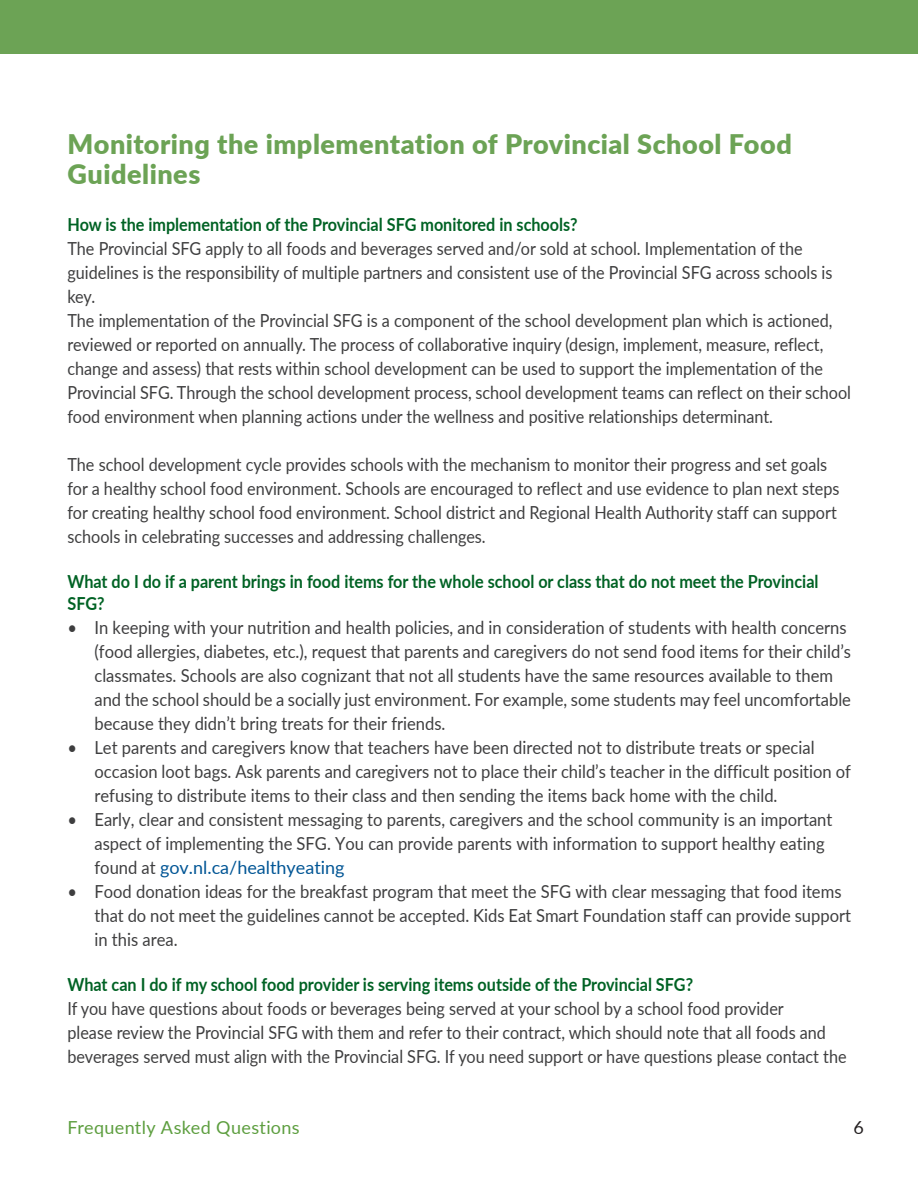
<style>
.page{position:relative;width:918px;height:1188px;background:#fff}
.page>*{position:absolute;margin:0;border:0;box-sizing:border-box;transform-origin:0 0}
.Second_Heading{font:900 27px/30px "Lato";letter-spacing:.02em;color:#6ca355}
.Text{font:18px/24px "Lato";color:#3e3e3f;scale:.9 1}
.Text-2{font:18px/24px "Lato";color:#3e3e3f;scale:.92 1}
.Section_Heading{font:700 18px/21.6px "Lato";color:#006224;scale:.9 1}
.t1{font:18px "Lato";letter-spacing:.02em;color:#5d9e3f}
.t2{font:18px "Lato";color:#231f20}
.s1{color:#005595}
</style>
<div class="page">
<div style="left:0;top:0;width:918px;height:54px;background:#6ca355"></div>
<p class="Second_Heading" style="left:68px;top:128px;width:726px">Monitoring the implementation of Provincial School Food<br>Guidelines</p>
<p class="Section_Heading" style="left:68px;top:213px;width:568px">How is the implementation of the Provincial SFG monitored in schools?</p>
<p class="Text" style="left:68px;top:235px;width:851px">The Provincial SFG apply to all foods and beverages served and/or sold at school. Implementation of the guidelines is the responsibility of multiple partners and consistent use of the Provincial SFG across schools is key.</p>
<p class="Text" style="left:68px;top:307px;width:872px">The implementation of the Provincial SFG is a component of the school development plan which is actioned, reviewed or reported on annually. The process of collaborative inquiry (design, implement, measure, reflect, change and assess) that rests within school development can be used to support the implementation of the Provincial SFG. Through the school development process, school development teams can reflect on their school food environment when planning actions under the wellness and positive relationships determinant.</p>
<p class="Text" style="left:68px;top:451px;width:859px">The school development cycle provides schools with the mechanism to monitor their progress and set goals for a healthy school food environment. Schools are encouraged to reflect and use evidence to plan next steps for creating healthy school food environment. School district and Regional Health Authority staff can support schools in celebrating successes and addressing challenges.</p>
<p class="Section_Heading" style="left:68px;top:570px;width:836px">What do I do if a parent brings in food items for the whole school or class that do not meet the Provincial<br>SFG?</p>
<p class="Text-2" style="left:94px;top:615px;width:824px;text-indent:-27px">• In keeping with your nutrition and health policies, and in consideration of students with health concerns (food allergies, diabetes, etc.), request that parents and caregivers do not send food items for their child’s classmates. Schools are also cognizant that not all students have the same resources available to them and the school should be a socially just environment. For example, some students may feel uncomfortable because they didn’t bring treats for their friends.</p>
<p class="Text-2" style="left:94px;top:735px;width:824px;text-indent:-27px">• Let parents and caregivers know that teachers have been directed not to distribute treats or special occasion loot bags. Ask parents and caregivers not to place their child’s teacher in the difficult position of refusing to distribute items to their class and then sending the items back home with the child.</p>
<p class="Text-2" style="left:94px;top:807px;width:804px;text-indent:-27px">• Early, clear and consistent messaging to parents, caregivers and the school community is an important aspect of implementing the SFG. You can provide parents with information to support healthy eating found at <span class="s1">gov.nl.ca/healthyeating</span></p>
<p class="Text-2" style="left:94px;top:879px;width:824px;text-indent:-27px">• Food donation ideas for the breakfast program that meet the SFG with clear messaging that food items that do not meet the guidelines cannot be accepted. Kids Eat Smart Foundation staff can provide support in this area.</p>
<p class="Section_Heading" style="left:68px;top:973px;width:697px">What can I do if my school food provider is serving items outside of the Provincial SFG?</p>
<p class="Text" style="left:68px;top:996px;width:867px">If you have questions about foods or beverages being served at your school by a school food provider<br>please review the Provincial SFG with them and refer to their contract, which should note that all foods and beverages served must align with the Provincial SFG. If you need support or have questions please contact the</p>
<p class="t1" style="left:68px;top:1115px;width:234px">Frequently Asked Questions</p>
<p class="t2" style="left:854px;top:1115px;width:12px">6</p>
</div>
